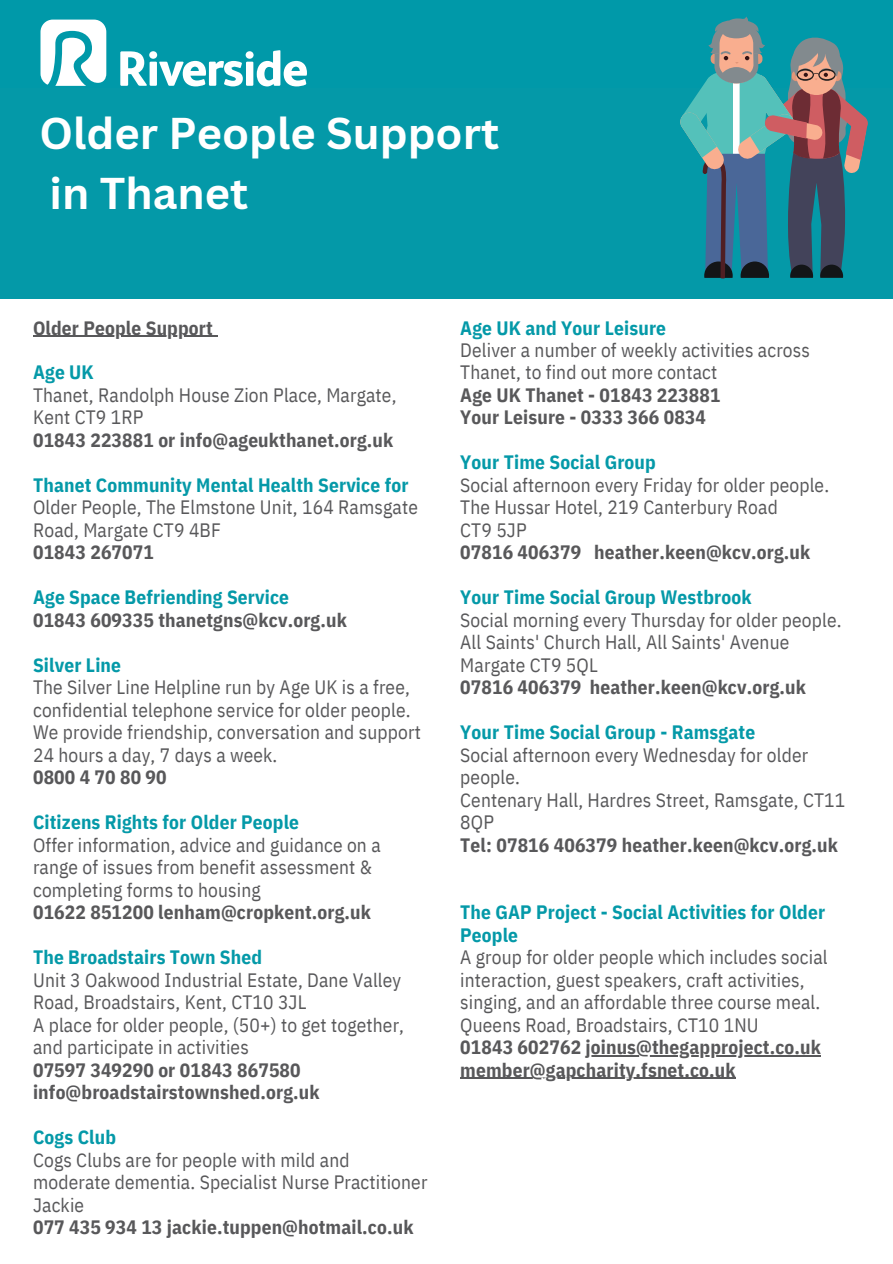
<style>
.page{position:relative;width:893px;height:1264px;background:#fff}
.page>*{position:absolute;margin:0;border:0;box-sizing:border-box;transform-origin:0 0}
.t1{font:700 43.35px "Canva Sans";color:#fff}
.t2{font:19.35px/22.5px "IBM Plex Sans Cond";letter-spacing:.01em;color:#58585a}
.t3{font:700 19.35px "IBM Plex Sans Cond";letter-spacing:.01em;color:#58585a}
.t4{font:700 19.35px/22.5px "IBM Plex Sans Cond";letter-spacing:.01em;color:#0499a8}
.s1{font-weight:700;color:#0499a8}
</style>
<div class="page">
<div style="left:0;top:0;width:892px;height:139px;background:#0099a9"></div>
<svg style="left:120px;top:50px;width:187px;height:36px"></svg>
<svg style="left:40px;top:20px;width:66px;height:66px"></svg>
<div style="left:0;top:88px;width:892px;height:211px;background:#0499a8"></div>
<svg style="left:680px;top:17px;width:188px;height:261px"></svg>
<hr style="left:33px;top:335px;width:180px;height:2px;background:#58585a">
<hr style="left:585px;top:1055px;width:236px;height:1px;background:#58585a">
<hr style="left:460px;top:1077px;width:275px;height:1px;background:#58585a">
<p class="t1" style="left:39px;top:103px;width:461px">Older People Support</p>
<p class="t1" style="left:50px;top:162px;width:200px">in Thanet</p>
<p class="t3" style="left:33px;top:315px;width:181px">Older People Support</p>
<p class="t4" style="left:33px;top:361px;width:62px">Age UK</p>
<p class="t2" style="left:33px;top:383px;width:365px">Thanet, Randolph House Zion Place, Margate,<br>Kent CT9 1RP</p>
<p class="t3" style="left:33px;top:427px;width:362px">01843 223881 or info@ageukthanet.org.uk</p>
<p class="t2" style="left:33px;top:473px;width:386px"><span class="s1">Thanet Community Mental Health Service for<br></span>Older People, The Elmstone Unit, 164 Ramsgate<br>Road, Margate CT9 4BF</p>
<p class="t3" style="left:33px;top:539px;width:122px">01843 267071</p>
<p class="t4" style="left:33px;top:586px;width:257px">Age Space Befriending Service</p>
<p class="t3" style="left:33px;top:607px;width:315px">01843 609335 thanetgns@kcv.org.uk</p>
<p class="t4" style="left:33px;top:653px;width:89px">Silver Line</p>
<p class="t2" style="left:33px;top:676px;width:389px">The Silver Line Helpline run by Age UK is a free, confidential telephone service for older people.<br>We provide friendship, conversation and support 24 hours a day, 7 days a week.</p>
<p class="t3" style="left:33px;top:764px;width:135px">0800 4 70 80 90</p>
<p class="t4" style="left:33px;top:810px;width:267px">Citizens Rights for Older People</p>
<p class="t2" style="left:33px;top:833px;width:349px">Offer information, advice and guidance on a range of issues from benefit assessment &amp; completing forms to housing</p>
<p class="t3" style="left:33px;top:899px;width:339px">01622 851200 lenham@cropkent.org.uk</p>
<p class="t4" style="left:33px;top:945px;width:230px">The Broadstairs Town Shed</p>
<p class="t2" style="left:33px;top:968px;width:370px">Unit 3 Oakwood Industrial Estate, Dane Valley<br>Road, Broadstairs, Kent, CT10 3JL</p>
<p class="t2" style="left:33px;top:1013px;width:372px">A place for older people, (50+) to get together, and participate in activities</p>
<p class="t3" style="left:33px;top:1056px;width:269px">07597 349290 or 01843 867580</p>
<p class="t3" style="left:33px;top:1079px;width:288px">info@broadstairstownshed.org.uk</p>
<p class="t4" style="left:33px;top:1125px;width:84px">Cogs Club</p>
<p class="t2" style="left:33px;top:1148px;width:396px">Cogs Clubs are for people with mild and moderate dementia. Specialist Nurse Practitioner<br>Jackie</p>
<p class="t3" style="left:33px;top:1214px;width:382px">077 435 934 13 jackie.tuppen@hotmail.co.uk</p>
<p class="t4" style="left:460px;top:316px;width:207px">Age UK and Your Leisure</p>
<p class="t2" style="left:460px;top:338px;width:351px">Deliver a number of weekly activities across<br>Thanet, to find out more contact</p>
<p class="t3" style="left:460px;top:382px;width:262px">Age UK Thanet - 01843 223881</p>
<p class="t3" style="left:460px;top:404px;width:247px">Your Leisure - 0333 366 0834</p>
<p class="t4" style="left:460px;top:451px;width:197px">Your Time Social Group</p>
<p class="t2" style="left:460px;top:473px;width:370px">Social afternoon every Friday for older people.</p>
<p class="t2" style="left:460px;top:496px;width:319px">The Hussar Hotel, 219 Canterbury Road</p>
<p class="t2" style="left:460px;top:518px;width:68px">CT9 5JP</p>
<p class="t3" style="left:460px;top:539px;width:351px">07816 406379 heather.keen@kcv.org.uk</p>
<p class="t4" style="left:460px;top:586px;width:293px">Your Time Social Group Westbrook</p>
<p class="t2" style="left:460px;top:608px;width:383px">Social morning every Thursday for older people.</p>
<p class="t2" style="left:460px;top:631px;width:330px">All Saints' Church Hall, All Saints' Avenue</p>
<p class="t2" style="left:460px;top:653px;width:139px">Margate CT9 5QL</p>
<p class="t3" style="left:460px;top:674px;width:347px">07816 406379 heather.keen@kcv.org.uk</p>
<p class="t4" style="left:460px;top:720px;width:296px">Your Time Social Group - Ramsgate</p>
<p class="t2" style="left:460px;top:743px;width:349px">Social afternoon every Wednesday for older people.</p>
<p class="t2" style="left:460px;top:788px;width:386px">Centenary Hall, Hardres Street, Ramsgate, CT11<br>8QP</p>
<p class="t3" style="left:460px;top:832px;width:379px">Tel: 07816 406379 heather.keen@kcv.org.uk</p>
<p class="t4" style="left:460px;top:900px;width:366px">The GAP Project - Social Activities for Older<br>People</p>
<p class="t2" style="left:460px;top:945px;width:369px">A group for older people which includes social interaction, guest speakers, craft activities, singing, and an affordable three course meal.</p>
<p class="t2" style="left:460px;top:1013px;width:300px">Queens Road, Broadstairs, CT10 1NU</p>
<p class="t3" style="left:460px;top:1034px;width:362px">01843 602762 joinus@thegapproject.co.uk</p>
<p class="t3" style="left:460px;top:1056px;width:277px">member@gapcharity.fsnet.co.uk</p>
</div>
